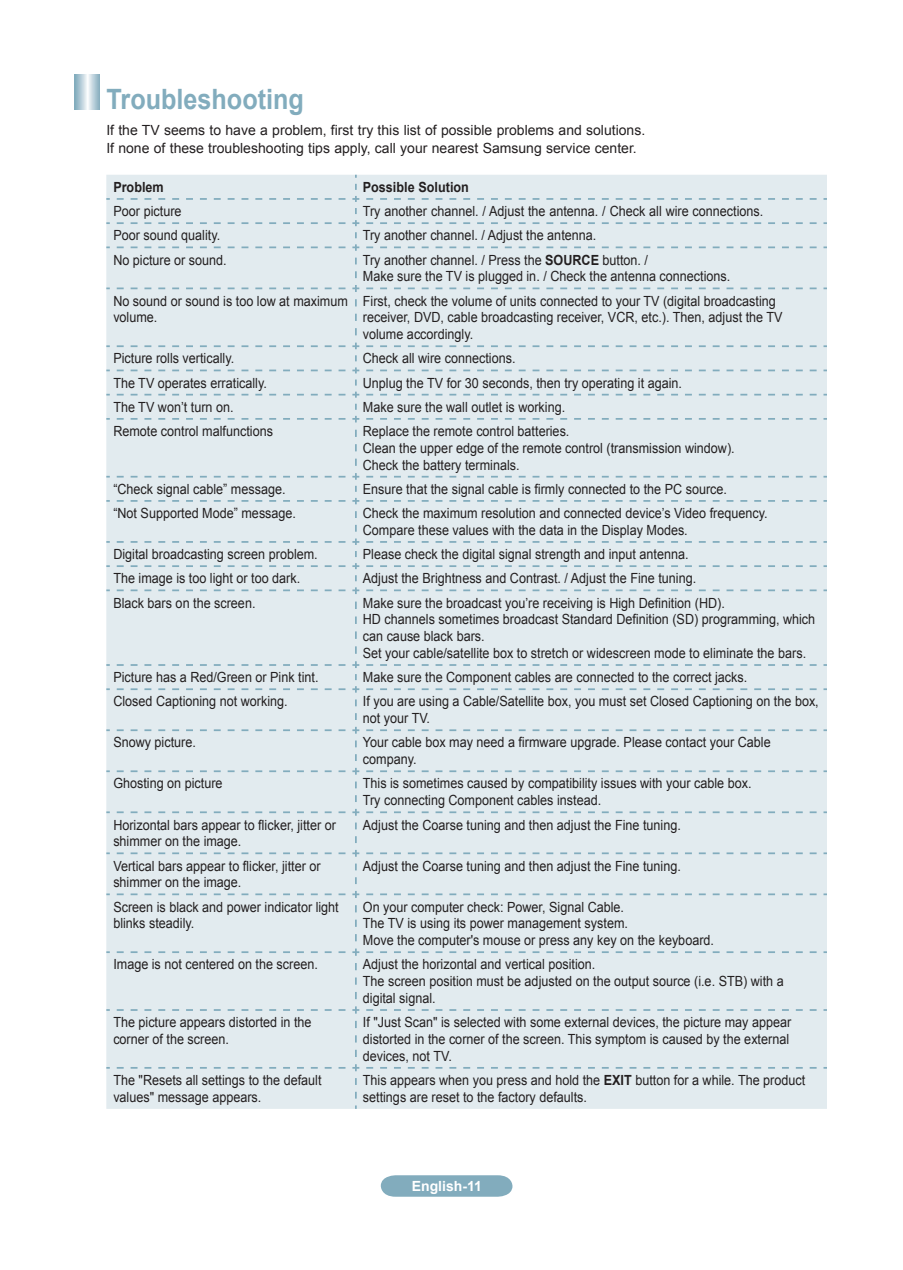
<style>
.page{position:relative;width:903px;height:1270px;background:#fff}
.page>*{position:absolute;margin:0;border:0;box-sizing:border-box;transform-origin:0 0}
.t1{font:700 28px "Arial";color:#82acbd;scale:.9 1}
.t2{font:14px/16.8px "Arial";color:#231f20;scale:.9 1}
.t3{font:14px/17.5px "Arial";color:#231f20}
.active{font:700 14px "Arial";color:#231f20;scale:.9 1}
.t4{font:700 14px "Arial";color:#fff}
.s1{font-weight:700}
</style>
<div class="page">
<svg style="left:381px;top:1175px;width:131px;height:21px;background:#88b0c0"></svg>
<svg style="left:75px;top:75px;width:24px;height:34px"></svg>
<div style="left:106px;top:175px;width:721px;height:933px;background:#e2ebef"></div>
<svg style="left:355px;top:175px;width:2px;height:15px"></svg>
<svg style="left:366px;top:198px;width:461px;height:2px"></svg>
<div style="left:117px;top:196px;width:242px;height:18px;background:#e2ebef"></div>
<svg style="left:366px;top:222px;width:461px;height:2px"></svg>
<div style="left:117px;top:220px;width:242px;height:18px;background:#e2ebef"></div>
<svg style="left:366px;top:246px;width:461px;height:2px"></svg>
<div style="left:117px;top:244px;width:242px;height:34px;background:#e2ebef"></div>
<svg style="left:366px;top:287px;width:461px;height:2px"></svg>
<div style="left:117px;top:285px;width:242px;height:50px;background:#e2ebef"></div>
<svg style="left:366px;top:345px;width:461px;height:2px"></svg>
<svg style="left:117px;top:342px;width:242px;height:19px;background:#dde7ec"></svg>
<svg style="left:366px;top:369px;width:461px;height:2px"></svg>
<svg style="left:117px;top:367px;width:242px;height:18px;background:#dce7ec"></svg>
<svg style="left:366px;top:393px;width:461px;height:2px"></svg>
<svg style="left:117px;top:391px;width:242px;height:18px;background:#dce7ec"></svg>
<svg style="left:366px;top:418px;width:461px;height:1px"></svg>
<div style="left:117px;top:416px;width:242px;height:50px;background:#e2ebef"></div>
<svg style="left:366px;top:475px;width:461px;height:2px"></svg>
<svg style="left:117px;top:473px;width:242px;height:18px;background:#dce7ec"></svg>
<svg style="left:366px;top:500px;width:461px;height:1px"></svg>
<div style="left:117px;top:498px;width:242px;height:33px;background:#e2ebef"></div>
<svg style="left:366px;top:541px;width:461px;height:1px"></svg>
<div style="left:117px;top:538px;width:242px;height:19px;background:#e2ebef"></div>
<svg style="left:366px;top:565px;width:461px;height:2px"></svg>
<div style="left:117px;top:563px;width:242px;height:18px;background:#e2ebef"></div>
<svg style="left:366px;top:589px;width:461px;height:2px"></svg>
<div style="left:117px;top:587px;width:242px;height:66px;background:#e2ebef"></div>
<svg style="left:366px;top:664px;width:461px;height:1px"></svg>
<div style="left:117px;top:661px;width:242px;height:19px;background:#e2ebef"></div>
<svg style="left:366px;top:688px;width:461px;height:2px"></svg>
<div style="left:117px;top:686px;width:242px;height:33px;background:#e2ebef"></div>
<svg style="left:366px;top:729px;width:461px;height:2px"></svg>
<div style="left:117px;top:726px;width:242px;height:34px;background:#e2ebef"></div>
<svg style="left:366px;top:770px;width:461px;height:2px"></svg>
<div style="left:117px;top:767px;width:242px;height:34px;background:#e2ebef"></div>
<svg style="left:366px;top:811px;width:461px;height:2px"></svg>
<div style="left:117px;top:808px;width:242px;height:34px;background:#e2ebef"></div>
<svg style="left:366px;top:852px;width:461px;height:2px"></svg>
<div style="left:117px;top:849px;width:242px;height:34px;background:#e2ebef"></div>
<svg style="left:366px;top:893px;width:461px;height:2px"></svg>
<div style="left:117px;top:890px;width:242px;height:51px;background:#e2ebef"></div>
<svg style="left:366px;top:951px;width:461px;height:1px"></svg>
<div style="left:117px;top:948px;width:242px;height:50px;background:#e2ebef"></div>
<svg style="left:366px;top:1008px;width:461px;height:2px"></svg>
<div style="left:117px;top:1006px;width:242px;height:50px;background:#e2ebef"></div>
<svg style="left:366px;top:1066px;width:461px;height:2px"></svg>
<div style="left:117px;top:1063px;width:242px;height:35px;background:#e2ebef"></div>
<p class="t1" style="left:107px;top:80px;width:221px">Troubleshooting</p>
<p class="t3" style="left:106px;top:122px;width:540px">If the TV seems to have a problem, first try this list of possible problems and solutions.<br>If none of these troubleshooting tips apply, call your nearest Samsung service center.</p>
<p class="active" style="left:113px;top:178px;width:58px">Problem</p>
<p class="active" style="left:363px;top:178px;width:119px">Possible Solution</p>
<p class="t2" style="left:113px;top:203px;width:77px">Poor picture</p>
<p class="t2" style="left:363px;top:203px;width:446px">Try another channel. / Adjust the antenna. / Check all wire connections.</p>
<p class="t2" style="left:113px;top:227px;width:120px">Poor sound quality.</p>
<p class="t2" style="left:363px;top:227px;width:261px">Try another channel. / Adjust the antenna.</p>
<p class="t2" style="left:113px;top:251px;width:128px">No picture or sound.</p>
<p class="t2" style="left:363px;top:251px;width:410px">Try another channel. / Press the <span class="s1">SOURCE</span> button. /<br>Make sure the TV is plugged in. / Check the antenna connections.</p>
<p class="t2" style="left:113px;top:292px;width:262px">No sound or sound is too low at maximum volume.</p>
<p class="t2" style="left:363px;top:292px;width:468px">First, check the volume of units connected to your TV (digital broadcasting receiver, DVD, cable broadcasting receiver, VCR, etc.). Then, adjust the TV volume accordingly.</p>
<p class="t2" style="left:113px;top:350px;width:136px">Picture rolls vertically.</p>
<p class="t2" style="left:363px;top:350px;width:171px">Check all wire connections.</p>
<p class="t2" style="left:113px;top:374px;width:172px">The TV operates erratically.</p>
<p class="t2" style="left:363px;top:374px;width:356px">Unplug the TV for 30 seconds, then try operating it again.</p>
<p class="t2" style="left:113px;top:398px;width:135px">The TV won’t turn on.</p>
<p class="t2" style="left:363px;top:398px;width:226px">Make sure the wall outlet is working.</p>
<p class="t2" style="left:113px;top:423px;width:179px">Remote control malfunctions</p>
<p class="t2" style="left:363px;top:423px;width:231px">Replace the remote control batteries.</p>
<p class="t2" style="left:363px;top:439px;width:415px">Clean the upper edge of the remote control (transmission window).</p>
<p class="t2" style="left:363px;top:456px;width:176px">Check the battery terminals.</p>
<p class="t2" style="left:113px;top:480px;width:193px">“Check signal cable” message.</p>
<p class="t2" style="left:363px;top:480px;width:406px">Ensure that the signal cable is firmly connected to the PC source.</p>
<p class="t2" style="left:113px;top:505px;width:205px">“Not Supported Mode” message.</p>
<p class="t2" style="left:363px;top:505px;width:451px">Check the maximum resolution and connected device’s Video frequency.</p>
<p class="t2" style="left:363px;top:521px;width:363px">Compare these values with the data in the Display Modes.</p>
<p class="t2" style="left:113px;top:546px;width:229px">Digital broadcasting screen problem.</p>
<p class="t2" style="left:363px;top:546px;width:363px">Please check the digital signal strength and input antenna.</p>
<p class="t2" style="left:113px;top:570px;width:209px">The image is too light or too dark.</p>
<p class="t2" style="left:363px;top:570px;width:372px">Adjust the Brightness and Contrast. / Adjust the Fine tuning.</p>
<p class="t2" style="left:113px;top:594px;width:159px">Black bars on the screen.</p>
<p class="t2" style="left:363px;top:594px;width:404px">Make sure the broadcast you’re receiving is High Definition (HD).</p>
<p class="t2" style="left:363px;top:611px;width:504px">HD channels sometimes broadcast Standard Definition (SD) programming, which can cause black bars.</p>
<p class="t2" style="left:363px;top:644px;width:494px">Set your cable/satellite box to stretch or widescreen mode to eliminate the bars.</p>
<p class="t2" style="left:113px;top:669px;width:229px">Picture has a Red/Green or Pink tint.</p>
<p class="t2" style="left:363px;top:669px;width:429px">Make sure the Component cables are connected to the correct jacks.</p>
<p class="t2" style="left:113px;top:693px;width:195px">Closed Captioning not working.</p>
<p class="t2" style="left:363px;top:693px;width:508px">If you are using a Cable/Satellite box, you must set Closed Captioning on the box, not your TV.</p>
<p class="t2" style="left:113px;top:734px;width:93px">Snowy picture.</p>
<p class="t2" style="left:363px;top:734px;width:455px">Your cable box may need a firmware upgrade. Please contact your Cable company.</p>
<p class="t2" style="left:113px;top:775px;width:123px">Ghosting on picture</p>
<p class="t2" style="left:363px;top:775px;width:433px">This is sometimes caused by compatibility issues with your cable box.</p>
<p class="t2" style="left:363px;top:792px;width:266px">Try connecting Component cables instead.</p>
<p class="t2" style="left:113px;top:816px;width:249px">Horizontal bars appear to flicker, jitter or shimmer on the image.</p>
<p class="t2" style="left:363px;top:816px;width:355px">Adjust the Coarse tuning and then adjust the Fine tuning.</p>
<p class="t2" style="left:113px;top:857px;width:232px">Vertical bars appear to flicker, jitter or shimmer on the image.</p>
<p class="t2" style="left:363px;top:857px;width:355px">Adjust the Coarse tuning and then adjust the Fine tuning.</p>
<p class="t2" style="left:113px;top:898px;width:252px">Screen is black and power indicator light blinks steadily.</p>
<p class="t2" style="left:363px;top:898px;width:292px">On your computer check: Power, Signal Cable.</p>
<p class="t2" style="left:363px;top:914px;width:296px">The TV is using its power management system.</p>
<p class="t2" style="left:363px;top:931px;width:392px">Move the computer's mouse or press any key on the keyboard.</p>
<p class="t2" style="left:113px;top:955px;width:229px">Image is not centered on the screen.</p>
<p class="t2" style="left:363px;top:955px;width:260px">Adjust the horizontal and vertical position.</p>
<p class="t2" style="left:363px;top:972px;width:469px">The screen position must be adjusted on the output source (i.e. STB) with a digital signal.</p>
<p class="t2" style="left:113px;top:1013px;width:222px">The picture appears distorted in the corner of the screen.</p>
<p class="t2" style="left:363px;top:1013px;width:478px">If "Just Scan" is selected with some external devices, the picture may appear distorted in the corner of the screen. This symptom is caused by the external devices, not TV.</p>
<p class="t2" style="left:113px;top:1071px;width:233px">The "Resets all settings to the default values" message appears.</p>
<p class="t2" style="left:363px;top:1071px;width:493px">This appears when you press and hold the <span class="s1">EXIT</span> button for a while. The product settings are reset to the factory defaults.</p>
<p class="t4" style="left:412px;top:1176px;width:62px">English-11</p>
</div>
